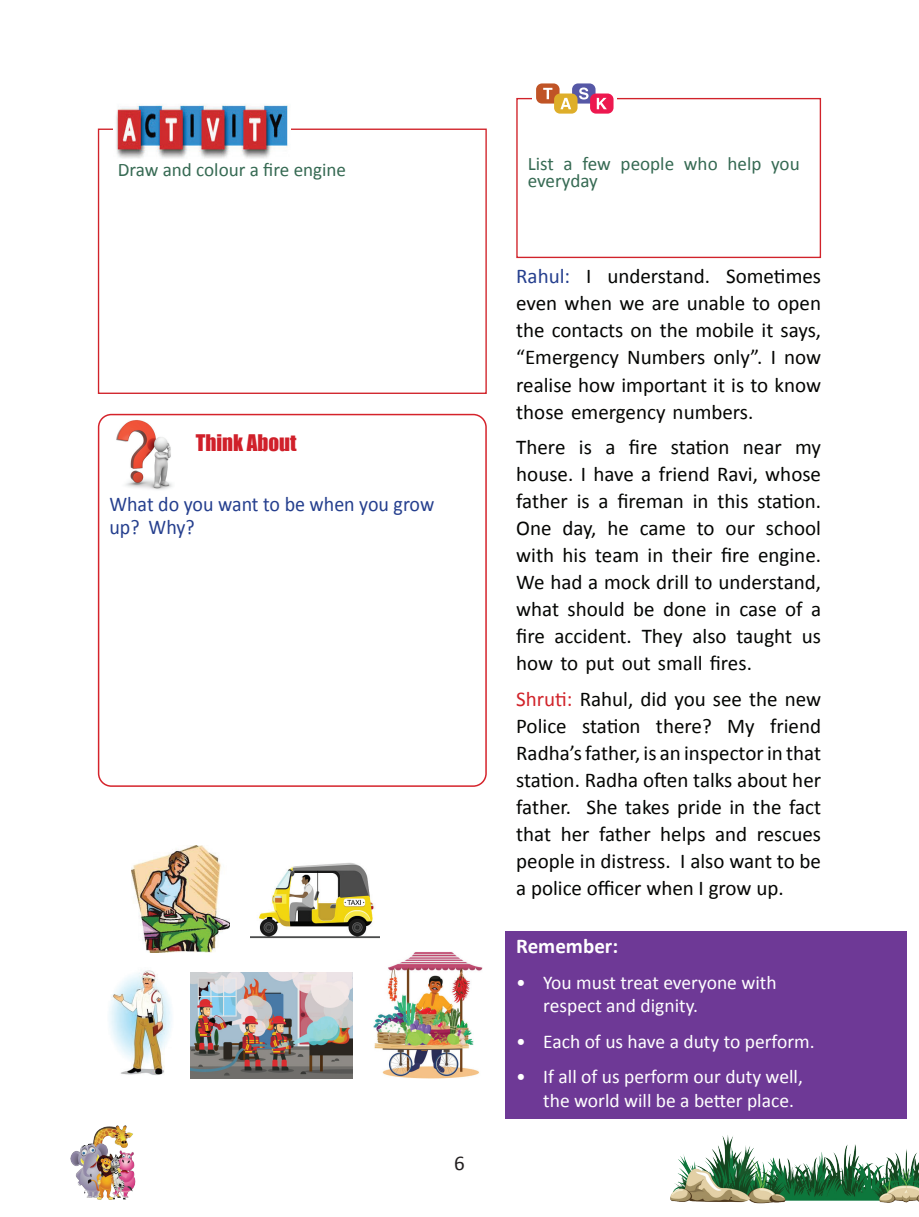
<style>
.page{position:relative;width:919px;height:1217px;background:#fff}
.page>*{position:absolute;margin:0;border:0;box-sizing:border-box;transform-origin:0 0}
.t1{font:21px/27px "Calibri";color:#040503;text-align:justify}
.t2{font:21px/22.5px "Calibri";color:#253f8e;scale:.95 1}
.t3{font:21px "Impact";color:#d0202a}
.t4{font:700 21px "Calibri";color:#fff}
.t5{font:21px "Calibri";color:#231f20}
.t6{font:19.5px/23.4px "Calibri";color:#fff}
.t7{font:19.05px/16.5px "Calibri";color:#366a53}
.s1{color:#253f8e}
.s2{color:#d1232a}
</style>
<div class="page">
<img style="left:70px;top:1125px;width:66px;height:75px">
<img style="left:670px;top:1135px;width:248px;height:68px">
<div style="left:98px;top:128px;width:388px;height:266px;border:1px solid #d1232a"></div>
<img style="left:114px;top:105px;width:176px;height:54px">
<div style="left:98px;top:414px;width:388px;height:372px;border:2px solid #d5232b;border-radius:13px"></div>
<div style="left:516px;top:98px;width:305px;height:160px;border:1px solid #d1232a"></div>
<div style="left:505px;top:931px;width:401px;height:187px;background:#6e3996"></div>
<img style="left:109px;top:970px;width:63px;height:105px">
<img style="left:190px;top:972px;width:162px;height:106px">
<img style="left:373px;top:952px;width:110px;height:126px">
<img style="left:131px;top:845px;width:98px;height:107px">
<img style="left:250px;top:863px;width:130px;height:75px">
<div style="left:532px;top:79px;width:85px;height:38px;background:#fff"></div>
<div style="left:572px;top:83px;width:23px;height:20px;background:#5658a6;border-radius:6px"></div>
<div style="left:536px;top:83px;width:23px;height:20px;background:#c05426;border-radius:6px"></div>
<div style="left:590px;top:93px;width:23px;height:21px;background:#ed184f;border-radius:6px"></div>
<div style="left:554px;top:93px;width:23px;height:21px;background:#deae2a;border-radius:6px"></div>
<svg style="left:543px;top:88px;width:9px;height:11px"></svg>
<svg style="left:560px;top:98px;width:11px;height:11px"></svg>
<svg style="left:579px;top:87px;width:9px;height:12px"></svg>
<svg style="left:596px;top:98px;width:10px;height:11px"></svg>
<img style="left:116px;top:420px;width:56px;height:70px">
<p class="t7" style="left:118px;top:160px;width:230px">Draw and colour a fire engine</p>
<p class="t3" style="left:196px;top:426px;width:102px">Think About</p>
<p class="t2" style="left:109px;top:492px;width:343px">What do you want to be when you grow up? Why?</p>
<p class="t5" style="left:454px;top:1149px;width:12px">6</p>
<p class="t7" style="left:527px;top:155px;width:273px">List a few people who help you everyday</p>
<p class="t1" style="left:516px;top:262px;width:306px"><span class="s1">Rahul:</span> I understand. Sometimes even when we are unable to open the contacts on the mobile it says, “Emergency Numbers only”. I now realise how important it is to know those emergency numbers.</p>
<p class="t1" style="left:516px;top:432px;width:306px">There is a fire station near my house. I have a friend Ravi, whose father is a fireman in this station.<br>One day, he came to our school with his team in their fire engine.<br>We had a mock drill to understand, what should be done in case of a fire accident. They also taught us how to put out small fires.</p>
<p class="t1" style="left:516px;top:684px;width:306px"><span class="s2">Shruti:</span> Rahul, did you see the new Police station there? My friend Radha’s father, is an inspector in that station. Radha often talks about her father. She takes pride in the fact that her father helps and rescues people in distress. I also want to be a police officer when I grow up.</p>
<p class="t4" style="left:516px;top:932px;width:103px">Remember:</p>
<p class="t6" style="left:543px;top:969px;width:235px;text-indent:-27px">• You must treat everyone with respect and dignity.</p>
<p class="t6" style="left:516px;top:1028px;width:300px">• Each of us have a duty to perform.</p>
<p class="t6" style="left:543px;top:1063px;width:261px;text-indent:-27px">• If all of us perform our duty well, the world will be a better place.</p>
</div>
